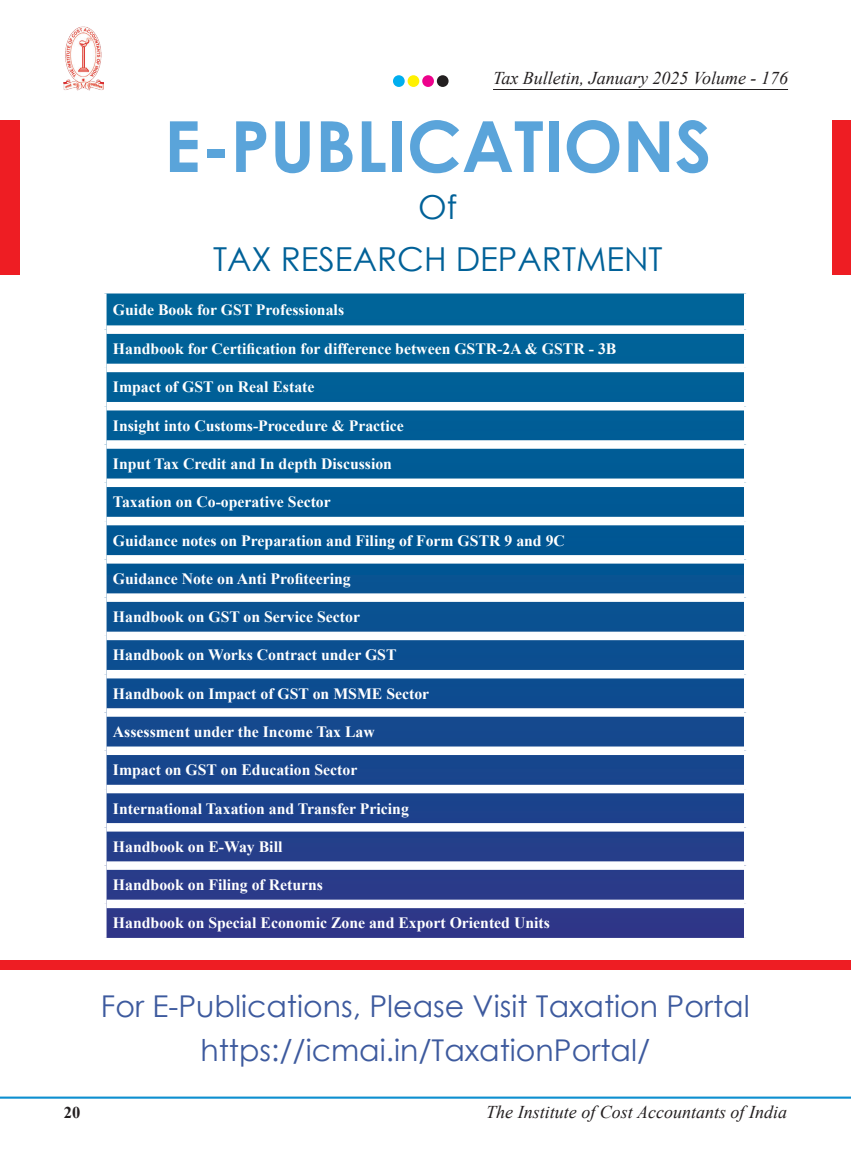
<style>
.page{position:relative;width:851px;height:1157px;background:#fff}
.page>*{position:absolute;margin:0;border:0;box-sizing:border-box;transform-origin:0 0}
.t1{font:700 70.5px "Century Gothic";color:#5aa4da}
.t2{font:33px/52.3px "Century Gothic";color:#016198;text-align:center}
.t3{font:30px/43.2px "Century Gothic";color:#3d5a9e;text-align:center}
.t4{font:italic 18px "Times New Roman";color:#231f20}
.t5{font:700 16.5px "Times New Roman";color:#231f20}
.t6{font:700 15.75px "Times New Roman";color:#fff}
</style>
<div class="page">
<hr style="left:0;top:1096px;width:850px;height:2px;background:#0d8fd0">
<img style="left:64px;top:26px;width:39px;height:64px">
<hr style="left:493px;top:89px;width:294px;height:1px;background:#231f20">
<div style="left:393px;top:75px;width:11px;height:12px;background:#00aeef;border-radius:50%"></div>
<div style="left:407px;top:75px;width:12px;height:12px;background:#fff101;border-radius:50%"></div>
<div style="left:422px;top:75px;width:12px;height:12px;background:#ed028c;border-radius:50%"></div>
<div style="left:437px;top:75px;width:11px;height:12px;background:#231f20;border-radius:50%"></div>
<svg style="left:106px;top:293px;width:637px;height:645px;background:#105192"></svg>
<div style="left:106px;top:325px;width:637px;height:9px;background:#fff"></div>
<div style="left:106px;top:364px;width:637px;height:8px;background:#fff"></div>
<div style="left:106px;top:402px;width:637px;height:8px;background:#fff"></div>
<div style="left:106px;top:440px;width:637px;height:9px;background:#fff"></div>
<div style="left:106px;top:478px;width:637px;height:9px;background:#fff"></div>
<div style="left:106px;top:517px;width:637px;height:8px;background:#fff"></div>
<div style="left:106px;top:555px;width:637px;height:8px;background:#fff"></div>
<div style="left:106px;top:593px;width:637px;height:9px;background:#fff"></div>
<div style="left:106px;top:631px;width:637px;height:9px;background:#fff"></div>
<div style="left:106px;top:670px;width:637px;height:8px;background:#fff"></div>
<div style="left:106px;top:708px;width:637px;height:8px;background:#fff"></div>
<div style="left:106px;top:746px;width:637px;height:9px;background:#fff"></div>
<div style="left:106px;top:784px;width:637px;height:9px;background:#fff"></div>
<div style="left:106px;top:823px;width:637px;height:8px;background:#fff"></div>
<div style="left:106px;top:861px;width:637px;height:9px;background:#fff"></div>
<div style="left:106px;top:899px;width:637px;height:9px;background:#fff"></div>
<div style="left:1px;top:120px;width:19px;height:154px;background:#ee1d23"></div>
<div style="left:831px;top:120px;width:19px;height:154px;background:#ee1d23"></div>
<div style="left:1px;top:959px;width:849px;height:10px;background:#ee1d23"></div>
<p class="t4" style="left:493px;top:66px;width:296px">Tax Bulletin, January 2025 Volume - 176</p>
<h1 class="t1" style="left:164px;top:93px;width:549px">E-PUBLICATIONS</h1>
<h2 class="t2" style="left:213px;top:180px;width:451px">Of<br>TAX RESEARCH DEPARTMENT</h2>
<p class="t6" style="left:113px;top:299px;width:233px">Guide Book for GST Professionals</p>
<p class="t6" style="left:113px;top:338px;width:505px">Handbook for Certification for difference between GSTR-2A &amp; GSTR - 3B</p>
<p class="t6" style="left:113px;top:376px;width:203px">Impact of GST on Real Estate</p>
<p class="t6" style="left:113px;top:414px;width:292px">Insight into Customs-Procedure &amp; Practice</p>
<p class="t6" style="left:113px;top:453px;width:280px">Input Tax Credit and In depth Discussion</p>
<p class="t6" style="left:113px;top:491px;width:219px">Taxation on Co-operative Sector</p>
<p class="t6" style="left:113px;top:529px;width:453px">Guidance notes on Preparation and Filing of Form GSTR 9 and 9C</p>
<p class="t6" style="left:113px;top:567px;width:239px">Guidance Note on Anti Profiteering</p>
<p class="t6" style="left:113px;top:606px;width:248px">Handbook on GST on Service Sector</p>
<p class="t6" style="left:113px;top:644px;width:285px">Handbook on Works Contract under GST</p>
<p class="t6" style="left:113px;top:682px;width:318px">Handbook on Impact of GST on MSME Sector</p>
<p class="t6" style="left:113px;top:721px;width:263px">Assessment under the Income Tax Law</p>
<p class="t6" style="left:113px;top:759px;width:246px">Impact on GST on Education Sector</p>
<p class="t6" style="left:113px;top:797px;width:297px">International Taxation and Transfer Pricing</p>
<p class="t6" style="left:113px;top:835px;width:171px">Handbook on E-Way Bill</p>
<p class="t6" style="left:113px;top:874px;width:212px">Handbook on Filing of Returns</p>
<p class="t6" style="left:113px;top:912px;width:438px">Handbook on Special Economic Zone and Export Oriented Units</p>
<h3 class="t3" style="left:101px;top:984px;width:650px">For E-Publications, Please Visit Taxation Portal https://icmai.in/TaxationPortal/</h3>
<p class="t5" style="left:64px;top:1100px;width:18px">20</p>
<p class="t4" style="left:486px;top:1099px;width:302px">The Institute of Cost Accountants of India</p>
</div>
